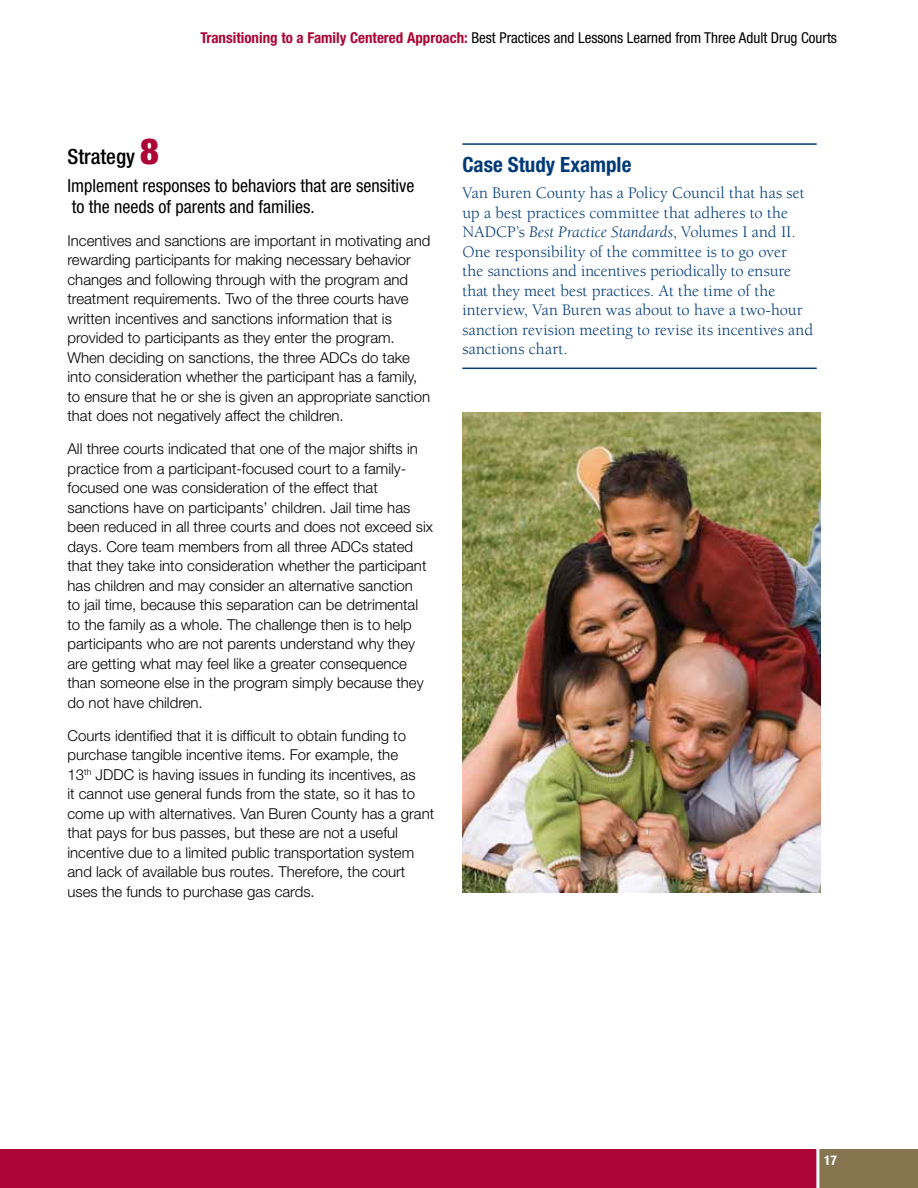
<style>
.page{position:relative;width:918px;height:1188px;background:#fff}
.page>*{position:absolute;margin:0;border:0;box-sizing:border-box;transform-origin:0 0}
.t1{font:700 condensed 21px "Helvetica Neue";color:#003a76}
.t2{font:500 condensed 21px "Helvetica Neue";color:#000}
.t3{font:condensed 18px/21px "Helvetica Neue";color:#000}
.t4{font:16.5px/19.5px "Berkeley";letter-spacing:.005em;color:#003a76}
.t5{font:300 15px/19.5px "Helvetica Neue";color:#000}
.t6{font:condensed 15px "Helvetica Neue";color:#000}
.t7{font:700 condensed 13.5px "Helvetica Neue";color:#fff}
.s1{font-weight:700;color:#ab0635}
.s2{font-weight:900;font-size:36px;color:#ab0635}
.s3{font-style:italic}
</style>
<div class="page">
<div style="left:818px;top:1149px;width:100px;height:39px;background:#86754f"></div>
<div style="left:0;top:1149px;width:818px;height:39px;background:#ab0635"></div>
<hr style="left:816px;top:1132px;width:3px;height:56px;background:#fff">
<hr style="left:462px;top:143px;width:355px;height:2px;background:#003a76">
<hr style="left:462px;top:368px;width:355px;height:1px;background:#003a76">
<img style="left:462px;top:413px;width:358px;height:480px">
<p class="t6" style="left:200px;top:29px;width:638px"><span class="s1">Transitioning to a Family Centered Approach:</span> Best Practices and Lessons Learned from Three Adult Drug Courts</p>
<h1 class="t2" style="left:68px;top:144px;width:93px">Strategy <span class="s2">8</span></h1>
<p class="t3" style="left:68px;top:175px;width:349px">Implement responses to behaviors that are sensitive to the needs of parents and families.</p>
<p class="t5" style="left:68px;top:230px;width:364px">Incentives and sanctions are important in motivating and rewarding participants for making necessary behavior changes and following through with the program and treatment requirements. Two of the three courts have written incentives and sanctions information that is provided to participants as they enter the program.<br>When deciding on sanctions, the three ADCs do take into consideration whether the participant has a family, to ensure that he or she is given an appropriate sanction that does not negatively affect the children.</p>
<p class="t5" style="left:68px;top:439px;width:367px">All three courts indicated that one of the major shifts in practice from a participant-focused court to a family&shy;focused one was consideration of the effect that sanctions have on participants’ children. Jail time has been reduced in all three courts and does not exceed six days. Core team members from all three ADCs stated that they take into consideration whether the participant has children and may consider an alternative sanction<br>to jail time, because this separation can be detrimental to the family as a whole. The challenge then is to help participants who are not parents understand why they are getting what may feel like a greater consequence than someone else in the program simply because they do not have children.</p>
<p class="t5" style="left:67px;top:725px;width:368px">Courts identified that it is difficult to obtain funding to purchase tangible incentive items. For example, the<br>13<sup>th</sup> JDDC is having issues in funding its incentives, as<br>it cannot use general funds from the state, so it has to come up with alternatives. Van Buren County has a grant that pays for bus passes, but these are not a useful incentive due to a limited public transportation system and lack of available bus routes. Therefore, the court uses the funds to purchase gas cards.</p>
<h1 class="t1" style="left:462px;top:152px;width:171px">Case Study Example</h1>
<p class="t4" style="left:462px;top:183px;width:352px">Van Buren County has a Policy Council that has set up a best practices committee that adheres to the NADCP’s <span class="s3">Best Practice Standards</span>, Volumes I and II.<br>One responsibility of the committee is to go over<br>the sanctions and incentives periodically to ensure that they meet best practices. At the time of the interview, Van Buren was about to have a two-hour sanction revision meeting to revise its incentives and sanctions chart.</p>
<p class="t7" style="left:824px;top:1152px;width:14px">17</p>
</div>
